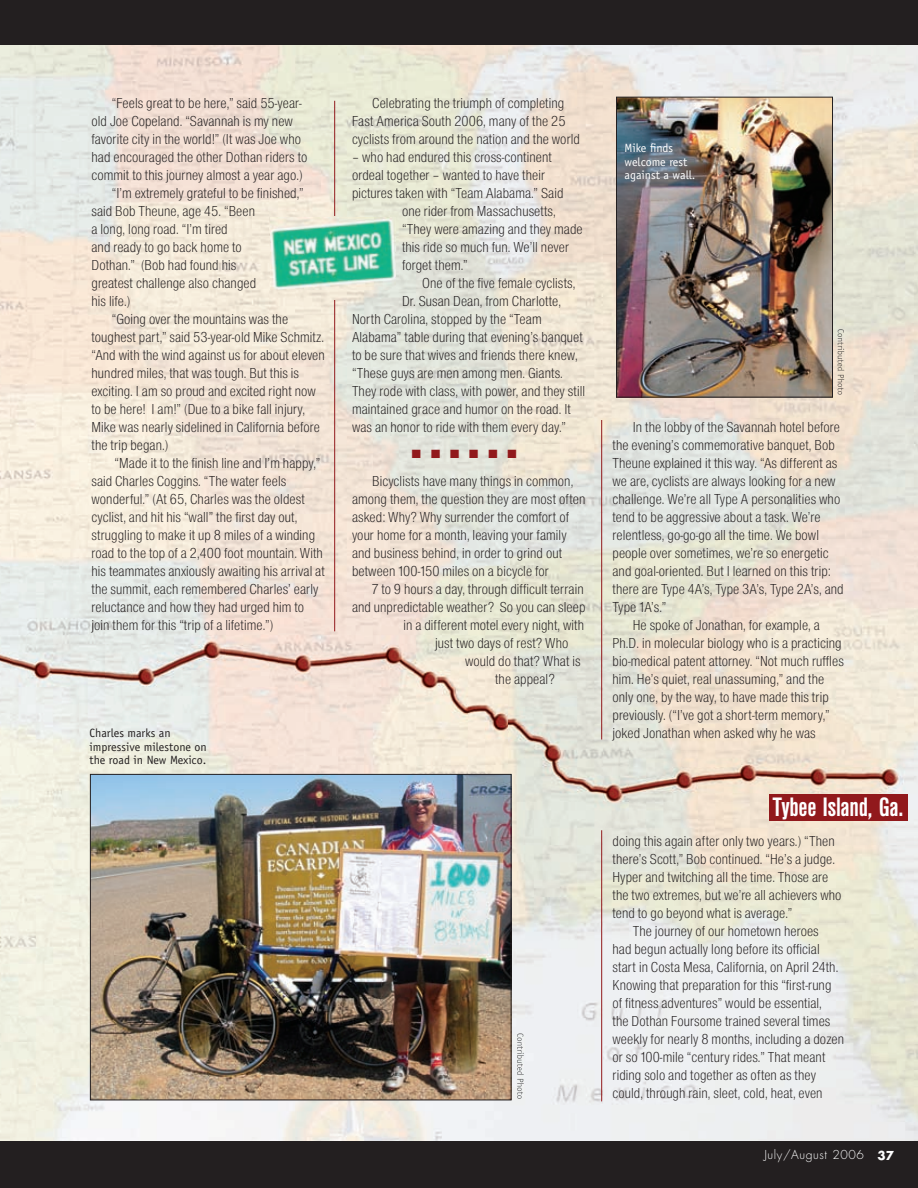
<style>
.page{position:relative;width:918px;height:1188px;background:#fff}
.page>*{position:absolute;margin:0;border:0;box-sizing:border-box;transform-origin:0 0}
.t1{font:700 condensed 27.75px "Nimbus San D";letter-spacing:-.01em;color:#fff}
.t2{font:15px/18px "Nimbus San D Ligh Cond";letter-spacing:.005em;color:#231f20}
.t3{font:12px/13.5px "Officina Sans LT";color:#231f20}
.t4{font:12px/13.5px "Officina Sans LT";color:#fff}
.t5{font:300 12px "Futura";letter-spacing:.05em;color:#fff}
.t6{font:12px "Zapf Dingbats ITC";color:#91191c}
.s1{font-weight:700}
</style>
<div class="page">
<img style="left:0;top:45px;width:918px;height:1097px">
<div style="left:0;top:0;width:918px;height:45px;background:#231f20"></div>
<div style="left:770px;top:794px;width:138px;height:26px;background:#91191c"></div>
<div style="left:0;top:1142px;width:918px;height:46px;background:#231f20"></div>
<img style="left:618px;top:99px;width:213px;height:297px">
<div style="left:616px;top:97px;width:217px;height:301px;border:1px solid #231f20"></div>
<img style="left:270px;top:217px;width:126px;height:73px">
<img style="left:92px;top:776px;width:418px;height:322px">
<div style="left:90px;top:774px;width:422px;height:326px;border:1px solid #231f20"></div>
<img style="left:838px;top:363px;width:6px;height:32px">
<img style="left:838px;top:329px;width:6px;height:34px">
<img style="left:517px;top:1067px;width:7px;height:32px">
<img style="left:517px;top:1033px;width:7px;height:34px">
<hr style="left:601px;top:420px;width:1px;height:320px;background:#91191c">
<hr style="left:334px;top:300px;width:1px;height:331px;background:#91191c">
<hr style="left:334px;top:101px;width:1px;height:115px;background:#91191c">
<hr style="left:601px;top:830px;width:1px;height:271px;background:#91191c">
<p class="t2" style="left:112px;top:95px;width:191px">“Feels great to be here,” said 55-year-</p>
<p class="t2" style="left:92px;top:113px;width:203px">old Joe Copeland. “Savannah is my new</p>
<p class="t2" style="left:92px;top:131px;width:211px">favorite city in the world!” (It was Joe who</p>
<p class="t2" style="left:92px;top:149px;width:217px">had encouraged the other Dothan riders to</p>
<p class="t2" style="left:92px;top:167px;width:213px">commit to this journey almost a year ago.)</p>
<p class="t2" style="left:112px;top:185px;width:193px">“I’m extremely grateful to be finished,”</p>
<p class="t2" style="left:92px;top:203px;width:165px">said Bob Theune, age 45. “Been</p>
<p class="t2" style="left:92px;top:221px;width:138px">a long, long road. “I’m tired</p>
<p class="t2" style="left:92px;top:239px;width:152px">and ready to go back home to</p>
<p class="t2" style="left:92px;top:257px;width:146px">Dothan.” (Bob had found his</p>
<p class="t2" style="left:92px;top:275px;width:166px">greatest challenge also changed</p>
<p class="t2" style="left:92px;top:293px;width:40px">his life.)</p>
<p class="t2" style="left:112px;top:311px;width:178px">“Going over the mountains was the</p>
<p class="t2" style="left:92px;top:329px;width:234px">toughest part,” said 53-year-old Mike Schmitz.</p>
<p class="t2" style="left:92px;top:347px;width:235px">“And with the wind against us for about eleven</p>
<p class="t2" style="left:92px;top:365px;width:209px">hundred miles, that was tough. But this is</p>
<p class="t2" style="left:92px;top:383px;width:226px">exciting. I am so proud and excited right now</p>
<p class="t2" style="left:92px;top:401px;width:215px">to be here! I am!” (Due to a bike fall injury,</p>
<p class="t2" style="left:92px;top:419px;width:230px">Mike was nearly sidelined in California before</p>
<p class="t2" style="left:92px;top:437px;width:79px">the trip began.)</p>
<p class="t2" style="left:115px;top:455px;width:207px">“Made it to the finish line and I’m happy,”</p>
<p class="t2" style="left:92px;top:473px;width:196px">said Charles Coggins. “The water feels</p>
<p class="t2" style="left:92px;top:491px;width:215px">wonderful.” (At 65, Charles was the oldest</p>
<p class="t2" style="left:92px;top:509px;width:207px">cyclist, and hit his “wall” the first day out,</p>
<p class="t2" style="left:92px;top:527px;width:225px">struggling to make it up 8 miles of a winding</p>
<p class="t2" style="left:92px;top:545px;width:233px">road to the top of a 2,400 foot mountain. With</p>
<p class="t2" style="left:92px;top:563px;width:235px">his teammates anxiously awaiting his arrival at</p>
<p class="t2" style="left:92px;top:581px;width:229px">the summit, each remembered Charles’ early</p>
<p class="t2" style="left:92px;top:599px;width:214px">reluctance and how they had urged him to</p>
<p class="t2" style="left:92px;top:617px;width:183px">join them for this “trip of a lifetime.”)</p>
<p class="t3" style="left:90px;top:727px;width:119px">Charles marks an impressive milestone on the road in New Mexico.</p>
<p class="t2" style="left:352px;top:95px;width:230px;text-indent:20px">Celebrating the triumph of completing<br>Fast America South 2006, many of the 25 cyclists from around the nation and the world</p>
<p class="t2" style="left:352px;top:149px;width:202px">– who had endured this cross-continent</p>
<p class="t2" style="left:352px;top:167px;width:195px">ordeal together – wanted to have their</p>
<p class="t2" style="left:352px;top:185px;width:213px">pictures taken with “Team Alabama.” Said</p>
<p class="t2" style="left:402px;top:203px;width:155px">one rider from Massachusetts,</p>
<p class="t2" style="left:402px;top:221px;width:182px">“They were amazing and they made</p>
<p class="t2" style="left:402px;top:239px;width:169px">this ride so much fun. We’ll never</p>
<p class="t2" style="left:402px;top:257px;width:67px">forget them.”</p>
<p class="t2" style="left:422px;top:275px;width:155px">One of the five female cyclists,</p>
<p class="t2" style="left:402px;top:293px;width:161px">Dr. Susan Dean, from Charlotte,</p>
<p class="t2" style="left:352px;top:311px;width:191px">North Carolina, stopped by the “Team</p>
<p class="t2" style="left:352px;top:329px;width:232px">Alabama” table during that evening’s banquet</p>
<p class="t2" style="left:352px;top:347px;width:227px">to be sure that wives and friends there knew,</p>
<p class="t2" style="left:352px;top:365px;width:212px">“These guys are men among men. Giants.</p>
<p class="t2" style="left:352px;top:383px;width:235px">They rode with class, with power, and they still</p>
<p class="t2" style="left:352px;top:401px;width:221px">maintained grace and humor on the road. It</p>
<p class="t2" style="left:352px;top:419px;width:215px">was an honor to ride with them every day.”</p>
<p class="t6" style="left:412px;top:448px;width:106px">■ ■ ■ ■ ■ ■</p>
<p class="t2" style="left:352px;top:473px;width:235px;text-indent:20px">Bicyclists have many things in common, among them, the question they are most often asked: Why? Why surrender the comfort of your home for a month, leaving your family and business behind, in order to grind out between 100-150 miles on a bicycle for</p>
<p class="t2" style="left:372px;top:581px;width:213px">7 to 9 hours a day, through difficult terrain</p>
<p class="t2" style="left:352px;top:599px;width:235px">and unpredictable weather? So you can sleep</p>
<p class="t2" style="left:404px;top:617px;width:182px">in a different motel every night, with</p>
<p class="t2" style="left:435px;top:635px;width:135px">just two days of rest? Who</p>
<p class="t2" style="left:465px;top:653px;width:117px">would do that? What is</p>
<p class="t2" style="left:495px;top:671px;width:61px">the appeal?</p>
<p class="t4" style="left:625px;top:142px;width:72px">Mike finds welcome rest against a wall.</p>
<p class="t2" style="left:633px;top:419px;width:209px">In the lobby of the Savannah hotel before</p>
<p class="t2" style="left:612px;top:437px;width:224px">the evening’s commemorative banquet, Bob</p>
<p class="t2" style="left:612px;top:455px;width:226px">Theune explained it this way. “As different as</p>
<p class="t2" style="left:612px;top:473px;width:225px">we are, cyclists are always looking for a new</p>
<p class="t2" style="left:612px;top:491px;width:229px">challenge. We’re all Type A personalities who</p>
<p class="t2" style="left:612px;top:509px;width:210px">tend to be aggressive about a task. We’re</p>
<p class="t2" style="left:612px;top:527px;width:208px">relentless, go-go-go all the time. We bowl</p>
<p class="t2" style="left:612px;top:545px;width:218px">people over sometimes, we’re so energetic</p>
<p class="t2" style="left:612px;top:563px;width:220px">and goal-oriented. But I learned on this trip:</p>
<p class="t2" style="left:612px;top:581px;width:233px">there are Type 4A’s, Type 3A’s, Type 2A’s, and</p>
<p class="t2" style="left:612px;top:599px;width:55px">Type 1A’s.”</p>
<p class="t2" style="left:633px;top:617px;width:189px">He spoke of Jonathan, for example, a</p>
<p class="t2" style="left:612px;top:635px;width:231px">Ph.D. in molecular biology who is a practicing</p>
<p class="t2" style="left:612px;top:653px;width:233px">bio-medical patent attorney. “Not much ruffles</p>
<p class="t2" style="left:612px;top:671px;width:213px">him. He’s quiet, real unassuming,” and the</p>
<p class="t2" style="left:612px;top:689px;width:218px">only one, by the way, to have made this trip</p>
<p class="t2" style="left:612px;top:707px;width:219px">previously. (“I’ve got a short-term memory,”</p>
<p class="t2" style="left:612px;top:725px;width:205px">joked Jonathan when asked why he was</p>
<h1 class="t1" style="left:773px;top:797px;width:132px">Tybee Island, Ga.</h1>
<p class="t2" style="left:612px;top:833px;width:224px">doing this again after only two years.) “Then</p>
<p class="t2" style="left:612px;top:851px;width:224px">there’s Scott,” Bob continued. “He’s a judge.</p>
<p class="t2" style="left:612px;top:869px;width:217px">Hyper and twitching all the time. Those are</p>
<p class="t2" style="left:612px;top:887px;width:231px">the two extremes, but we’re all achievers who</p>
<p class="t2" style="left:612px;top:905px;width:181px">tend to go beyond what is average.”</p>
<p class="t2" style="left:633px;top:923px;width:188px">The journey of our hometown heroes</p>
<p class="t2" style="left:612px;top:941px;width:209px">had begun actually long before its official</p>
<p class="t2" style="left:612px;top:959px;width:227px">start in Costa Mesa, California, on April 24th.</p>
<p class="t2" style="left:612px;top:977px;width:221px">Knowing that preparation for this “first-rung</p>
<p class="t2" style="left:612px;top:995px;width:211px">of fitness adventures” would be essential,</p>
<p class="t2" style="left:612px;top:1013px;width:219px">the Dothan Foursome trained several times</p>
<p class="t2" style="left:612px;top:1031px;width:233px">weekly for nearly 8 months, including a dozen</p>
<p class="t2" style="left:612px;top:1049px;width:215px">or so 100-mile “century rides.” That meant</p>
<p class="t2" style="left:612px;top:1067px;width:205px">riding solo and together as often as they</p>
<p class="t2" style="left:612px;top:1085px;width:212px">could, through rain, sleet, cold, heat, even</p>
<p class="t5" style="left:764px;top:1150px;width:131px">July/August 2006 <span class="s1">37</span></p>
</div>
